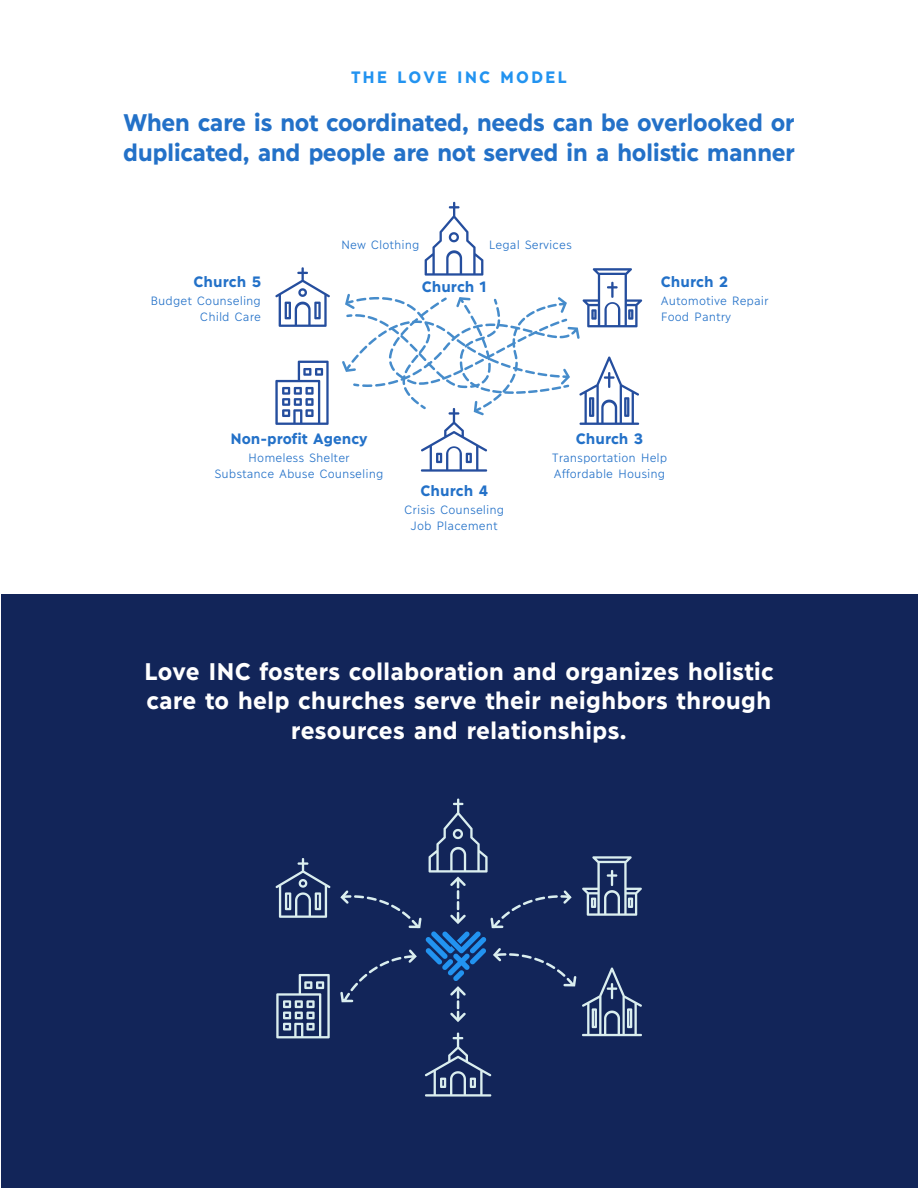
<style>
.page{position:relative;width:918px;height:1188px;background:#fff}
.page>*{position:absolute;margin:0;border:0;box-sizing:border-box;transform-origin:0 0}
.t1{font:700 24px/29.2px "Ilisarniq";color:#fff;text-align:center}
.t2{font:700 24px/29.2px "Ilisarniq";letter-spacing:-.02em;color:#2371c8}
.t3{font:700 16.5px "Ilisarniq";letter-spacing:.12em;color:#2293f0}
.t4{font:700 15px "Ilisarniq";color:#2371c8}
.t5{font:300 12px "Ilisarniq";color:#2371c8}
</style>
<div class="page">
<div style="left:1px;top:594px;width:917px;height:594px;background:#122559"></div>
<svg style="left:275px;top:267px;width:55px;height:60px"></svg>
<svg style="left:275px;top:361px;width:54px;height:64px"></svg>
<svg style="left:342px;top:202px;width:300px;height:270px"></svg>
<svg style="left:276px;top:858px;width:54px;height:60px"></svg>
<svg style="left:276px;top:974px;width:54px;height:64px"></svg>
<svg style="left:340px;top:799px;width:302px;height:298px"></svg>
<p class="t3" style="left:351px;top:66px;width:217px">THE LOVE INC MODEL</p>
<p class="t2" style="left:123px;top:106px;width:673px">When care is not coordinated, needs can be overlooked or duplicated, and people are not served in a holistic manner</p>
<p class="t4" style="left:194px;top:271px;width:69px">Church 5</p>
<p class="t5" style="left:150px;top:292px;width:112px">Budget Counseling</p>
<p class="t5" style="left:200px;top:308px;width:63px">Child Care</p>
<p class="t5" style="left:341px;top:236px;width:80px">New Clothing</p>
<p class="t5" style="left:489px;top:236px;width:84px">Legal Services</p>
<p class="t4" style="left:422px;top:276px;width:67px">Church 1</p>
<p class="t4" style="left:661px;top:271px;width:69px">Church 2</p>
<p class="t5" style="left:661px;top:292px;width:109px">Automotive Repair</p>
<p class="t5" style="left:661px;top:308px;width:72px">Food Pantry</p>
<p class="t4" style="left:230px;top:428px;width:139px">Non-profit Agency</p>
<p class="t5" style="left:248px;top:449px;width:103px">Homeless Shelter</p>
<p class="t5" style="left:214px;top:465px;width:171px">Substance Abuse Counseling</p>
<p class="t4" style="left:421px;top:480px;width:69px">Church 4</p>
<p class="t5" style="left:404px;top:501px;width:102px">Crisis Counseling</p>
<p class="t5" style="left:411px;top:517px;width:89px">Job Placement</p>
<p class="t4" style="left:576px;top:428px;width:69px">Church 3</p>
<p class="t5" style="left:552px;top:449px;width:117px">Transportation Help</p>
<p class="t5" style="left:554px;top:465px;width:113px">Affordable Housing</p>
<p class="t1" style="left:144px;top:655px;width:631px">Love INC fosters collaboration and organizes holistic care to help churches serve their neighbors through resources and relationships.</p>
</div>
